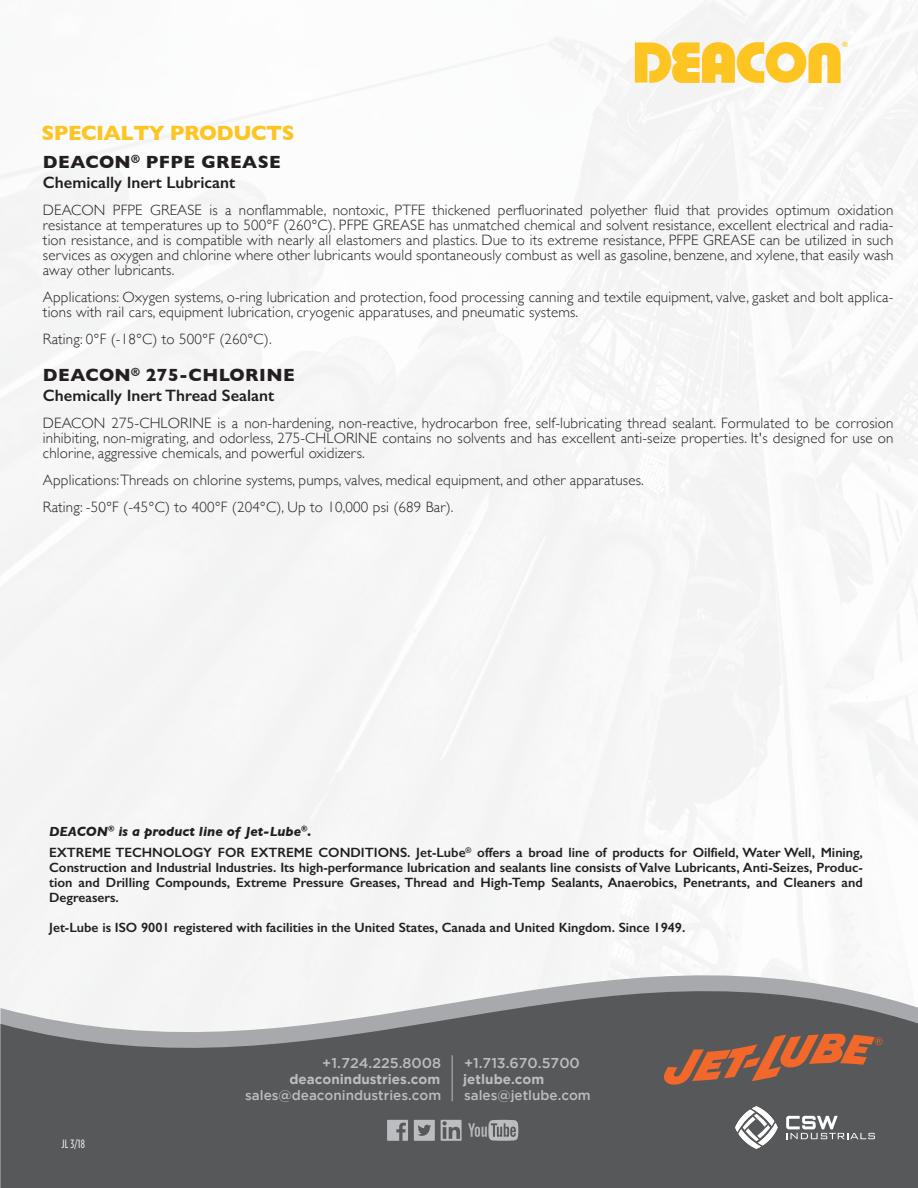
<style>
.page{position:relative;width:918px;height:1188px;background:#fff}
.page>*{position:absolute;margin:0;border:0;box-sizing:border-box;transform-origin:0 0}
.t1{font:700 21px "Gill Sans";letter-spacing:-.025em;color:#fec422}
.t2{font:700 18px "Gill Sans";letter-spacing:.025em;color:#231f20}
.t3{font:600 16.5px "Gill Sans";color:#231f20}
.t4{font:300 15px/15px "Gill Sans";letter-spacing:.01em;color:#231f20;text-align:justify}
.t5{font:500 14.25px "Gotham";color:#bcbdc0}
.t6{font:600 13.5px/15px "Gill Sans";color:#231f20;text-align:justify}
.t7{font:500 13.5px "Gotham";color:#bcbdc0}
.t8{font:italic 700 13.5px "Gill Sans";color:#231f20}
.t9{font:700 13.5px "Gotham";color:#bcbdc0}
.t10{font:12px "Gotham Condensed";color:#fff}
</style>
<div class="page">
<div style="left:0;top:902px;width:899px;height:15px;background:#f5f6f6"></div>
<svg style="left:0;top:917px;width:918px;height:271px;fill:#57585a"></svg>
<svg style="left:735px;top:1106px;width:43px;height:43px"></svg>
<svg style="left:786px;top:1116px;width:89px;height:23px"></svg>
<svg style="left:468px;top:1120px;width:50px;height:21px"></svg>
<svg style="left:441px;top:1120px;width:21px;height:21px"></svg>
<svg style="left:387px;top:1120px;width:21px;height:21px"></svg>
<svg style="left:414px;top:1120px;width:21px;height:21px"></svg>
<svg style="left:635px;top:42px;width:213px;height:41px"></svg>
<svg style="left:662px;top:1034px;width:220px;height:51px"></svg>
<hr style="left:452px;top:1056px;width:1px;height:45px;background:#bcbdc0">
<h1 class="t1" style="left:42px;top:116px;width:254px">SPECIALTY PRODUCTS</h1>
<p class="t2" style="left:43px;top:148px;width:239px">DEACON<sup>®</sup> PFPE GREASE</p>
<p class="t3" style="left:43px;top:173px;width:194px">Chemically Inert Lubricant</p>
<p class="t4" style="left:43px;top:202px;width:852px">DEACON PFPE GREASE is a nonflammable, nontoxic, PTFE thickened perfluorinated polyether fluid that provides optimum oxidation resistance at temperatures up to 500°F (260°C). PFPE GREASE has unmatched chemical and solvent resistance, excellent electrical and radia&shy;tion resistance, and is compatible with nearly all elastomers and plastics. Due to its extreme resistance, PFPE GREASE can be utilized in such services as oxygen and chlorine where other lubricants would spontaneously combust as well as gasoline, benzene, and xylene, that easily wash away other lubricants.</p>
<p class="t4" style="left:43px;top:289px;width:852px">Applications: Oxygen systems, o-ring lubrication and protection, food processing canning and textile equipment, valve, gasket and bolt applica&shy;tions with rail cars, equipment lubrication, cryogenic apparatuses, and pneumatic systems.</p>
<p class="t4" style="left:43px;top:331px;width:230px">Rating: 0°F (-18°C) to 500°F (260°C).</p>
<p class="t2" style="left:43px;top:360px;width:253px">DEACON<sup>®</sup> 275-CHLORINE</p>
<p class="t3" style="left:43px;top:385px;width:233px">Chemically Inert Thread Sealant</p>
<p class="t4" style="left:43px;top:414px;width:852px">DEACON 275-CHLORINE is a non-hardening, non-reactive, hydrocarbon free, self-lubricating thread sealant. Formulated to be corrosion inhibiting, non-migrating, and odorless, 275-CHLORINE contains no solvents and has excellent anti-seize properties. It's designed for use on chlorine, aggressive chemicals, and powerful oxidizers.</p>
<p class="t4" style="left:43px;top:465px;width:602px;line-height:27px">Applications: Threads on chlorine systems, pumps, valves, medical equipment, and other apparatuses.<br>Rating: -50°F (-45°C) to 400°F (204°C), Up to 10,000 psi (689 Bar).</p>
<p class="t8" style="left:49px;top:823px;width:264px">DEACON<sup>®</sup> is a product line of Jet-Lube<sup>®</sup>.</p>
<p class="t6" style="left:49px;top:845px;width:815px">EXTREME TECHNOLOGY FOR EXTREME CONDITIONS. Jet-Lube<sup>®</sup> offers a broad line of products for Oilfield, Water Well, Mining, Construction and Industrial Industries. Its high-performance lubrication and sealants line consists of Valve Lubricants, Anti-Seizes, Produc&shy;tion and Drilling Compounds, Extreme Pressure Greases, Thread and High-Temp Sealants, Anaerobics, Penetrants, and Cleaners and Degreasers.</p>
<p class="t6" style="left:49px;top:920px;width:638px">Jet-Lube is ISO 9001 registered with facilities in the United States, Canada and United Kingdom. Since 1949.</p>
<p class="t10" style="left:62px;top:1137px;width:25px">JL 3/18</p>
<p class="t5" style="left:322px;top:1055px;width:120px">+1.724.225.8008</p>
<p class="t9" style="left:289px;top:1071px;width:152px">deaconindustries.com</p>
<p class="t7" style="left:245px;top:1088px;width:198px">sales@deaconindustries.com</p>
<p class="t5" style="left:464px;top:1055px;width:117px">+1.713.670.5700</p>
<p class="t9" style="left:463px;top:1071px;width:83px">jetlube.com</p>
<p class="t7" style="left:464px;top:1088px;width:128px">sales@jetlube.com</p>
</div>
